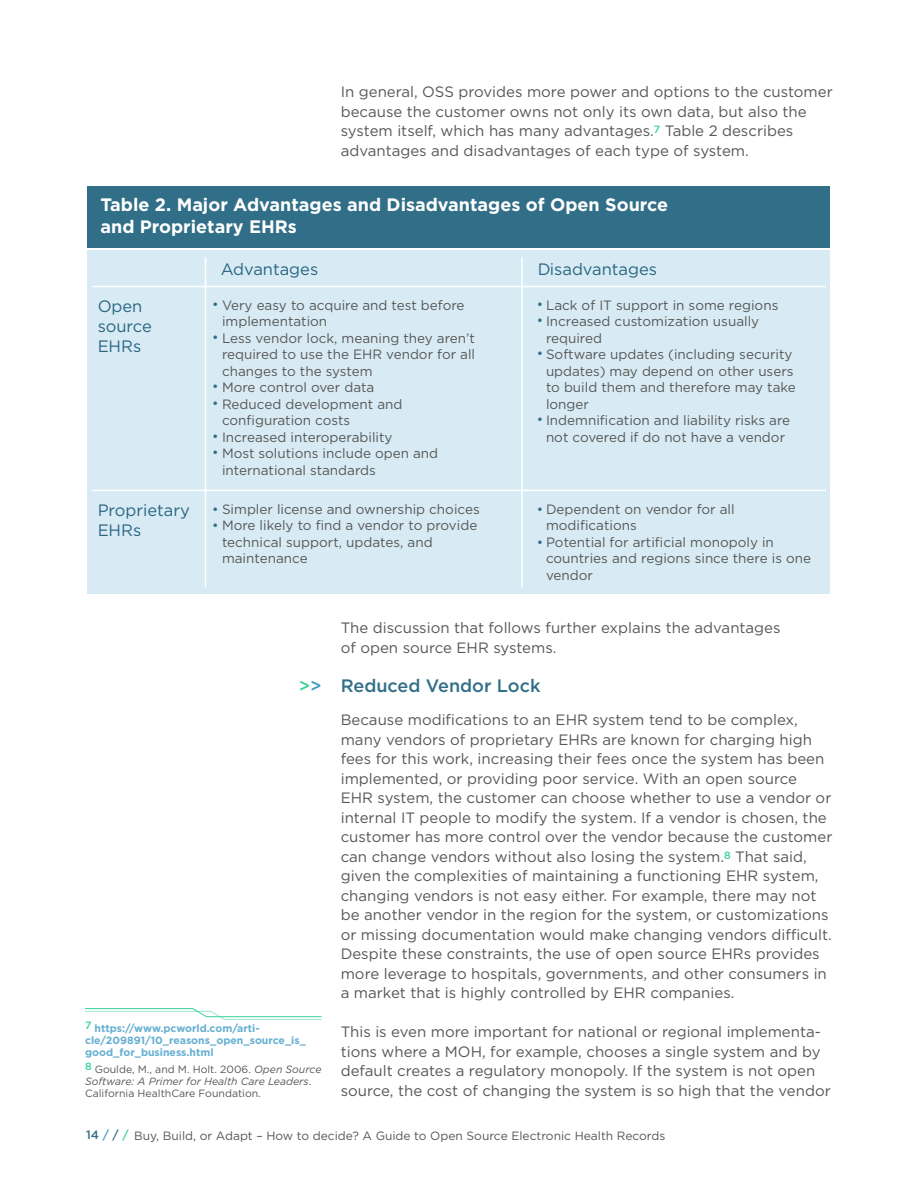
<style>
.page{position:relative;width:918px;height:1188px;background:#fff}
.page>*{position:absolute;margin:0;border:0;box-sizing:border-box;transform-origin:0 0}
.t1{font:700 18px/21.6px "Gotham";color:#fff}
.t2{font:500 18px "Gotham";color:#316f88}
.t3{font:16.5px/19.8px "Gotham";color:#316f88}
.t4{font:15px/19.5px "Gotham";color:#575756}
.t5{font:13.5px/16.5px "Gotham";color:#575756}
.t6{font:12px "Gotham";color:#575756}
.t7{font:10.5px/12px "Gotham";color:#575756}
.t8{font:700 10.5px/12px "Gotham";color:#65afd2}
.s1{color:#316f88}
.s2{color:#39d398}
.s3{color:#3f9bc7}
.s4{font-style:italic}
.s5{font-weight:500;color:#316f88}
.s6{font-weight:500;color:#3f9bc7}
.s7{font-weight:500;color:#39d398}
</style>
<div class="page">
<svg style="left:85px;top:1008px;width:237px;height:12px"></svg>
<div style="left:88px;top:186px;width:742px;height:62px;background:#316f88"></div>
<div style="left:88px;top:251px;width:742px;height:343px;background:#d8ebf4"></div>
<hr style="left:92px;top:286px;width:734px;height:1px;background:#fff">
<hr style="left:92px;top:490px;width:734px;height:1px;background:#fff">
<hr style="left:205px;top:257px;width:1px;height:330px;background:#fff">
<hr style="left:521px;top:257px;width:2px;height:330px;background:#fff">
<p class="t4" style="left:341px;top:82px;width:494px">In general, OSS provides more power and options to the customer because the customer owns not only its own data, but also the system itself, which has many advantages.<sup>7</sup> Table 2 describes advantages and disadvantages of each type of system.</p>
<p class="t1" style="left:100px;top:194px;width:569px">Table 2. Major Advantages and Disadvantages of Open Source and Proprietary EHRs</p>
<p class="t3" style="left:220px;top:258px;width:99px">Advantages</p>
<p class="t3" style="left:98px;top:296px;width:56px">Open source<br>EHRs</p>
<p class="t3" style="left:537px;top:258px;width:122px">Disadvantages</p>
<p class="t5" style="left:537px;top:297px;width:243px"><span class="s1">•</span> Lack of IT support in some regions</p>
<p class="t5" style="left:546px;top:313px;width:215px;text-indent:-9px"><span class="s1">•</span> Increased customization usually required</p>
<p class="t5" style="left:546px;top:346px;width:251px;text-indent:-9px"><span class="s1">•</span> Software updates (including security updates) may depend on other users to build them and therefore may take longer</p>
<p class="t5" style="left:537px;top:412px;width:255px;text-align:center"><span class="s1">•</span> Indemnification and liability risks are not covered if do not have a vendor</p>
<p class="t5" style="left:222px;top:297px;width:244px;text-indent:-10px"><span class="s1">•</span> Very easy to acquire and test before implementation</p>
<p class="t5" style="left:222px;top:330px;width:255px;text-align:justify;text-indent:-10px"><span class="s1">•</span> Less vendor lock, meaning they aren’t required to use the EHR vendor for all changes to the system</p>
<p class="t5" style="left:212px;top:379px;width:164px"><span class="s1">•</span> More control over data</p>
<p class="t5" style="left:222px;top:396px;width:182px;text-indent:-10px"><span class="s1">•</span> Reduced development and configuration costs</p>
<p class="t5" style="left:212px;top:429px;width:182px"><span class="s1">•</span> Increased interoperability</p>
<p class="t5" style="left:222px;top:445px;width:218px;text-indent:-10px"><span class="s1">•</span> Most solutions include open and international standards</p>
<p class="t3" style="left:98px;top:500px;width:94px">Proprietary<br>EHRs</p>
<p class="t5" style="left:212px;top:500px;width:269px"><span class="s1">•</span> Simpler license and ownership choices</p>
<p class="t5" style="left:222px;top:517px;width:257px;text-indent:-10px"><span class="s1">•</span> More likely to find a vendor to provide technical support, updates, and maintenance</p>
<p class="t5" style="left:546px;top:500px;width:190px;text-indent:-9px"><span class="s1">•</span> Dependent on vendor for all modifications</p>
<p class="t5" style="left:546px;top:533px;width:267px;text-indent:-9px"><span class="s1">•</span> Potential for artificial monopoly in countries and regions since there is one vendor</p>
<p class="t4" style="left:341px;top:618px;width:441px">The discussion that follows further explains the advantages of open source EHR systems.</p>
<p class="t2" style="left:299px;top:674px;width:243px"><span class="s2">&gt;</span><span class="s3">&gt;</span> Reduced Vendor Lock</p>
<p class="t8" style="left:85px;top:1022px;width:223px"><sup>7</sup> https://www.pcworld.com/arti&shy;cle/209891/10_reasons_open_source_is_ good_for_business.html</p>
<p class="t7" style="left:85px;top:1063px;width:238px"><sup>8</sup> Goulde, M., and M. Holt. 2006. <span class="s4">Open Source<br>Software: A Primer for Health Care Leaders</span>.<br>California HealthCare Foundation.</p>
<p class="t4" style="left:341px;top:710px;width:493px">Because modifications to an EHR system tend to be complex, many vendors of proprietary EHRs are known for charging high fees for this work, increasing their fees once the system has been implemented, or providing poor service. With an open source EHR system, the customer can choose whether to use a vendor or internal IT people to modify the system. If a vendor is chosen, the customer has more control over the vendor because the customer can change vendors without also losing the system.<sup>8</sup> That said, given the complexities of maintaining a functioning EHR system, changing vendors is not easy either. For example, there may not be another vendor in the region for the system, or customizations or missing documentation would make changing vendors difficult.<br>Despite these constraints, the use of open source EHRs provides more leverage to hospitals, governments, and other consumers in a market that is highly controlled by EHR companies.</p>
<p class="t4" style="left:341px;top:1022px;width:492px">This is even more important for national or regional implementa&shy;tions where a MOH, for example, chooses a single system and by default creates a regulatory monopoly. If the system is not open source, the cost of changing the system is so high that the vendor</p>
<p class="t6" style="left:86px;top:1128px;width:581px"><span class="s5">14</span> <span class="s6">/</span> <span class="s5">/</span> <span class="s7">/</span> Buy, Build, or Adapt – How to decide? A Guide to Open Source Electronic Health Records</p>
</div>
